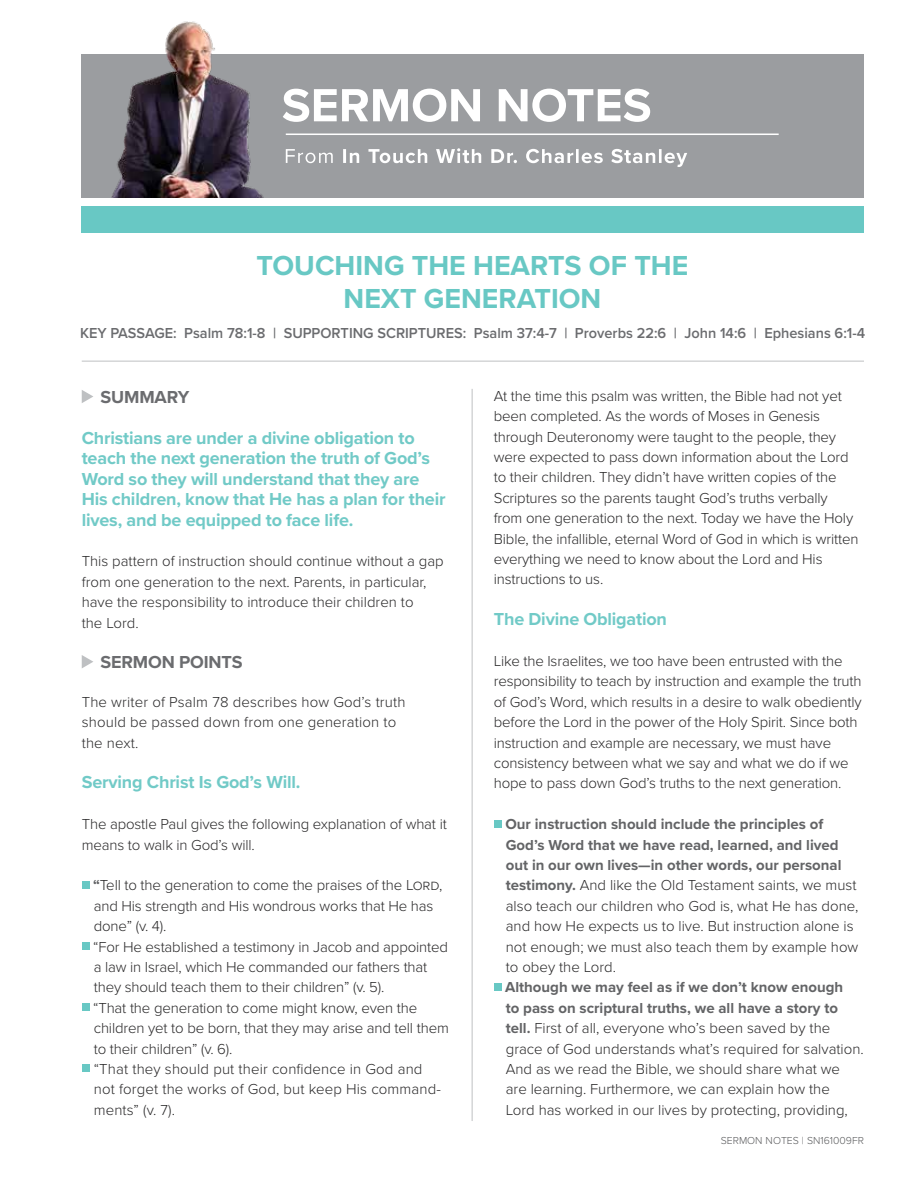
<style>
.page{position:relative;width:918px;height:1188px;background:#fff}
.page>*{position:absolute;margin:0;border:0;box-sizing:border-box;transform-origin:0 0}
.t1{font:700 28.5px/33px "Proxima Nova";color:#68c8c4;text-align:center}
.t2{font:700 18px/20.4px "Proxima Nova";letter-spacing:-.01em;color:#71cac7}
.t3{font:700 18px "Proxima Nova";letter-spacing:-.01em;color:#6b6c6f}
.t4{font:300 15px/20.4px "Proxima Nova";letter-spacing:-.01em;color:#292829}
.t5{font:600 15px "Proxima Nova";color:#6b6c6f}
.t6{font:300 15px/20.4px "Proxima Nova";letter-spacing:.01em;color:#292829}
.t7{font:300 10.5px "Proxima Nova";color:#58595b}
.s1{font-weight:700;color:#636466}
</style>
<div class="page">
<div style="left:81px;top:206px;width:783px;height:27px;background:#68c8c4"></div>
<div style="left:82px;top:54px;width:782px;height:144px;background:#9b9da0"></div>
<img style="left:111px;top:21px;width:153px;height:177px">
<hr style="left:286px;top:134px;width:493px;height:1px;background:#fff">
<svg style="left:283px;top:89px;width:367px;height:33px"></svg>
<svg style="left:286px;top:148px;width:401px;height:19px"></svg>
<svg style="left:82px;top:390px;width:11px;height:13px"></svg>
<svg style="left:82px;top:655px;width:11px;height:13px"></svg>
<div style="left:82px;top:881px;width:8px;height:8px;background:#68c8c4"></div>
<div style="left:82px;top:942px;width:8px;height:8px;background:#68c8c4"></div>
<div style="left:82px;top:1003px;width:8px;height:8px;background:#68c8c4"></div>
<div style="left:82px;top:1065px;width:8px;height:7px;background:#68c8c4"></div>
<div style="left:494px;top:820px;width:8px;height:8px;background:#68c8c4"></div>
<div style="left:494px;top:983px;width:8px;height:8px;background:#68c8c4"></div>
<hr style="left:472px;top:389px;width:1px;height:732px;background:#bec0c2">
<hr style="left:82px;top:361px;width:782px;height:1px;background:#bec0c2">
<h1 class="t1" style="left:257px;top:249px;width:433px">TOUCHING THE HEARTS OF THE<br>NEXT GENERATION</h1>
<p class="t5" style="left:80px;top:322px;width:787px">KEY PASSAGE: Psalm 78:1-8 | SUPPORTING SCRIPTURES: Psalm 37:4-7 | Proverbs 22:6 | John 14:6 | Ephesians 6:1-4</p>
<p class="t3" style="left:101px;top:384px;width:90px">SUMMARY</p>
<p class="t2" style="left:82px;top:427px;width:365px">Christians are under a divine obligation to teach the next generation the truth of God’s Word so they will understand that they are His children, know that He has a plan for their lives, and be equipped to face life.</p>
<p class="t4" style="left:82px;top:550px;width:364px">This pattern of instruction should continue without a gap from one generation to the next. Parents, in particular, have the responsibility to introduce their children to<br>the Lord.</p>
<p class="t3" style="left:101px;top:649px;width:143px">SERMON POINTS</p>
<p class="t6" style="left:82px;top:691px;width:325px">The writer of Psalm 78 describes how God’s truth should be passed down from one generation to the next.</p>
<p class="t2" style="left:82px;top:772px;width:220px">Serving Christ Is God’s Will.</p>
<p class="t4" style="left:82px;top:813px;width:367px">The apostle Paul gives the following explanation of what it means to walk in God’s will.</p>
<p class="t4" style="left:93px;top:874px;width:357px"><span class="s1">“</span>Tell to the generation to come the praises of the Lord, and His strength and His wondrous works that He has done” (v. 4).<br>“For He established a testimony in Jacob and appointed a law in Israel, which He commanded our fathers that they should teach them to their children” (v. 5).<br>“That the generation to come might know, even the children yet to be born, that they may arise and tell them to their children” (v. 6).<br>“That they should put their confidence in God and<br>not forget the works of God, but keep His command&shy;ments” (v. 7).</p>
<p class="t4" style="left:494px;top:385px;width:366px">At the time this psalm was written, the Bible had not yet been completed. As the words of Moses in Genesis through Deuteronomy were taught to the people, they were expected to pass down information about the Lord to their children. They didn’t have written copies of the Scriptures so the parents taught God’s truths verbally from one generation to the next. Today we have the Holy Bible, the infallible, eternal Word of God in which is written everything we need to know about the Lord and His instructions to us.</p>
<p class="t2" style="left:494px;top:609px;width:175px">The Divine Obligation</p>
<p class="t4" style="left:494px;top:650px;width:370px">Like the Israelites, we too have been entrusted with the responsibility to teach by instruction and example the truth of God’s Word, which results in a desire to walk obediently before the Lord in the power of the Holy Spirit. Since both instruction and example are necessary, we must have consistency between what we say and what we do if we hope to pass down God’s truths to the next generation.</p>
<p class="t4" style="left:505px;top:813px;width:355px"><span class="s1">Our instruction should include the principles of God’s Word that we have read, learned, and lived out in our own lives—in other words, our personal testimony.</span> And like the Old Testament saints, we must also teach our children who God is, what He has done, and how He expects us to live. But instruction alone is not enough; we must also teach them by example how to obey the Lord.</p>
<p class="t4" style="left:505px;top:976px;width:360px"><span class="s1">Although we may feel as if we don’t know enough<br>to pass on scriptural truths, we all have a story to tell.</span> First of all, everyone who’s been saved by the grace of God understands what’s required for salvation.<br>And as we read the Bible, we should share what we are learning. Furthermore, we can explain how the<br>Lord has worked in our lives by protecting, providing,</p>
<p class="t7" style="left:721px;top:1133px;width:145px">SERMON NOTES | SN161009FR</p>
</div>
